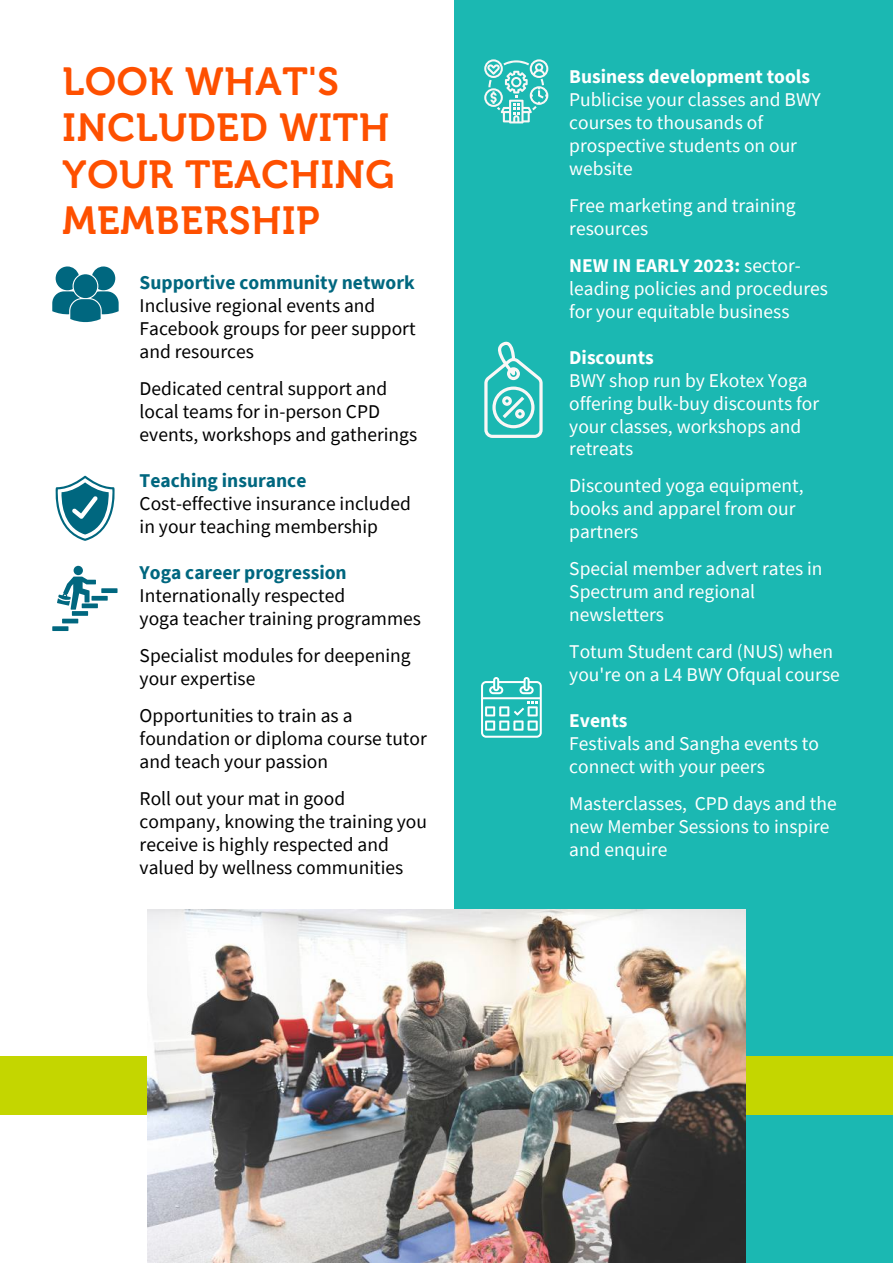
<style>
.page{position:relative;width:893px;height:1264px;background:#fff}
.page>*{position:absolute;margin:0;border:0;box-sizing:border-box;transform-origin:0 0}
.t1{font:39px/46px "Museo 700";letter-spacing:.02em;color:#fe5000}
.t2{font:19.5px/23px "Source Sans Pro";color:#fff}
.t3{font:19.5px/23px "Source Sans Pro";color:#000}
.t4{font:700 19.5px "Source Sans Pro";color:#00677f}
.t5{font:700 19.5px "Source Sans Pro";color:#fff}
.s1{font-weight:700}
</style>
<div class="page">
<div style="left:454px;top:0;width:438px;height:1262px;background:#1bb8b2"></div>
<svg style="left:484px;top:59px;width:64px;height:64px"></svg>
<div style="left:52px;top:626px;width:16px;height:5px;background:#00677f"></div>
<div style="left:62px;top:618px;width:16px;height:5px;background:#00677f"></div>
<div style="left:72px;top:611px;width:16px;height:5px;background:#00677f"></div>
<div style="left:82px;top:603px;width:16px;height:5px;background:#00677f"></div>
<hr style="left:91px;top:596px;width:17px;height:4px;background:#00677f">
<div style="left:101px;top:588px;width:16px;height:5px;background:#00677f"></div>
<div style="left:74px;top:566px;width:9px;height:9px;background:#00677f;border-radius:50%"></div>
<svg style="left:57px;top:576px;width:39px;height:33px"></svg>
<svg style="left:484px;top:341px;width:58px;height:97px"></svg>
<svg style="left:481px;top:677px;width:60px;height:60px"></svg>
<div style="left:0;top:1055px;width:892px;height:59px;background:#c4d600"></div>
<img style="left:147px;top:909px;width:598px;height:353px">
<svg style="left:52px;top:266px;width:67px;height:56px"></svg>
<svg style="left:55px;top:475px;width:60px;height:66px"></svg>
<h1 class="t1" style="left:63px;top:59px;width:333px">LOOK WHAT'S<br>INCLUDED WITH<br>YOUR TEACHING<br>MEMBERSHIP</h1>
<p class="t5" style="left:569px;top:63px;width:242px">Business development tools</p>
<p class="t2" style="left:569px;top:87px;width:253px">Publicise your classes and BWY courses to thousands of prospective students on our website</p>
<p class="t2" style="left:569px;top:193px;width:228px">Free marketing and training resources</p>
<p class="t2" style="left:569px;top:253px;width:260px"><span class="s1">NEW IN EARLY 2023:</span> sector&shy;leading policies and procedures for your equitable business</p>
<p class="t5" style="left:569px;top:344px;width:86px">Discounts</p>
<p class="t2" style="left:569px;top:368px;width:251px">BWY shop run by Ekotex Yoga offering bulk-buy discounts for your classes, workshops and retreats</p>
<p class="t2" style="left:569px;top:474px;width:236px">Discounted yoga equipment, books and apparel from our partners</p>
<p class="t2" style="left:569px;top:557px;width:255px">Special member advert rates in<br>Spectrum and regional newsletters</p>
<p class="t2" style="left:569px;top:640px;width:272px">Totum Student card (NUS) when you're on a L4 BWY Ofqual course</p>
<p class="t5" style="left:569px;top:708px;width:60px">Events</p>
<p class="t2" style="left:569px;top:732px;width:251px">Festivals and Sangha events to connect with your peers</p>
<p class="t2" style="left:569px;top:792px;width:269px">Masterclasses, CPD days and the new Member Sessions to inspire and enquire</p>
<p class="t4" style="left:140px;top:270px;width:277px">Supportive community network</p>
<p class="t3" style="left:140px;top:293px;width:277px">Inclusive regional events and<br>Facebook groups for peer support and resources</p>
<p class="t3" style="left:140px;top:376px;width:279px">Dedicated central support and local teams for in-person CPD events, workshops and gatherings</p>
<p class="t4" style="left:140px;top:468px;width:168px">Teaching insurance</p>
<p class="t3" style="left:140px;top:491px;width:272px">Cost-effective insurance included in your teaching membership</p>
<p class="t4" style="left:140px;top:559px;width:208px">Yoga career progression</p>
<p class="t3" style="left:140px;top:583px;width:283px">Internationally respected<br>yoga teacher training programmes</p>
<p class="t3" style="left:140px;top:643px;width:272px">Specialist modules for deepening your expertise</p>
<p class="t3" style="left:140px;top:703px;width:289px">Opportunities to train as a foundation or diploma course tutor and teach your passion</p>
<p class="t3" style="left:140px;top:786px;width:289px">Roll out your mat in good company, knowing the training you receive is highly respected and valued by wellness communities</p>
</div>
